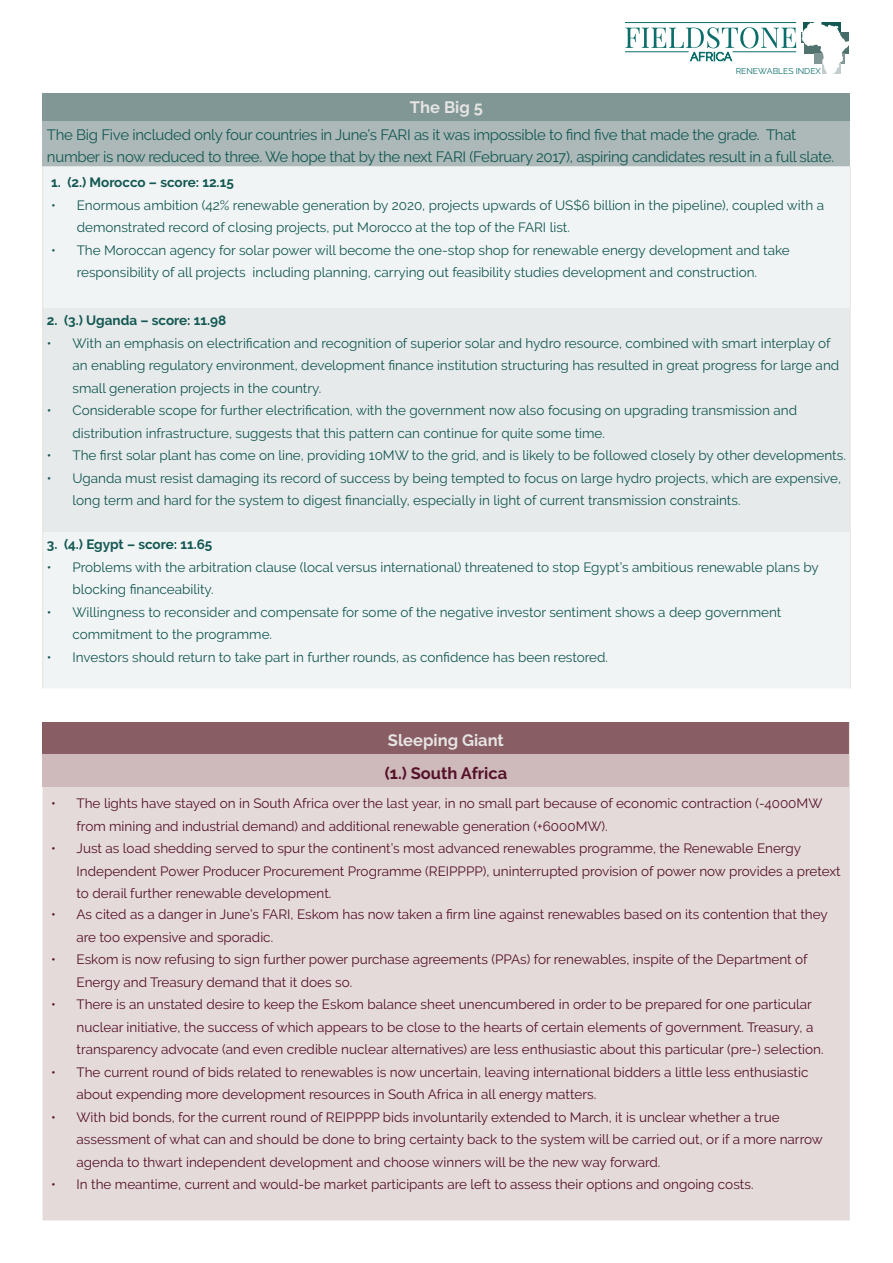
<style>
.page{position:relative;width:893px;height:1263px;background:#fff}
.page>*{position:absolute;margin:0;border:0;box-sizing:border-box;transform-origin:0 0}
.t1{font:700 16.5px "Raleway";color:#e5e4e3}
.t2{font:700 16.5px "Raleway";color:#55122a}
.t3{font:15px/22.5px "Raleway";letter-spacing:-.02em;color:#135853}
.t4{font:13.5px/22.5px "Raleway";color:#55122a}
.t5{font:13.5px/22.5px "Raleway";color:#135853}
.t6{font:700 13.5px "Raleway";color:#135853}
.t7{font:8.4px "Raleway";color:#0c6e6a}
</style>
<div class="page">
<div style="left:43px;top:722px;width:806px;height:32px;background:#885d64"></div>
<div style="left:43px;top:754px;width:806px;height:33px;background:#cebabb"></div>
<div style="left:43px;top:787px;width:806px;height:433px;background:#e4dada"></div>
<hr style="left:849px;top:722px;width:1px;height:32px;background:#e5e4e3">
<hr style="left:849px;top:754px;width:1px;height:33px;background:#e5e4e3">
<hr style="left:849px;top:787px;width:1px;height:120px;background:#e5e4e3">
<hr style="left:849px;top:907px;width:1px;height:313px;background:#e5e4e3">
<div style="left:43px;top:94px;width:807px;height:27px;background:#809795"></div>
<div style="left:43px;top:121px;width:807px;height:45px;background:#acb9b8"></div>
<div style="left:43px;top:166px;width:807px;height:522px;background:#f1f4f4"></div>
<div style="left:43px;top:308px;width:807px;height:224px;background:#e7eaea"></div>
<hr style="left:42px;top:166px;width:1px;height:142px;background:#e5e4e3">
<hr style="left:850px;top:166px;width:1px;height:142px;background:#e5e4e3">
<hr style="left:42px;top:308px;width:1px;height:224px;background:#e5e4e3">
<hr style="left:850px;top:308px;width:1px;height:224px;background:#e5e4e3">
<hr style="left:42px;top:532px;width:1px;height:156px;background:#e5e4e3">
<hr style="left:850px;top:532px;width:1px;height:156px;background:#e5e4e3">
<hr style="left:625px;top:22px;width:171px;height:1px;background:#0c6e6a">
<svg style="left:625px;top:27px;width:171px;height:34px"></svg>
<div style="left:801px;top:33px;width:48px;height:10px;background:#456d69"></div>
<svg style="left:802px;top:22px;width:47px;height:52px"></svg>
<p class="t7" style="left:736px;top:66px;width:87px">RENEWABLES INDEX</p>
<p class="t1" style="left:410px;top:98px;width:75px">The Big 5</p>
<p class="t3" style="left:47px;top:123px;width:789px">The Big Five included only four countries in June’s FARI as it was impossible to find five that made the grade. That number is now reduced to three. We hope that by the next FARI (February 2017), aspiring candidates result in a full slate.</p>
<p class="t6" style="left:51px;top:175px;width:184px">1. (2.) Morocco – score: 12.15</p>
<p class="t5" style="left:77px;top:194px;width:749px;text-indent:-26px">• Enormous ambition (42% renewable generation by 2020, projects upwards of US$6 billion in the pipeline), coupled with a demonstrated record of closing projects, put Morocco at the top of the FARI list.</p>
<p class="t5" style="left:51px;top:239px;width:740px;text-align:center">• The Moroccan agency for solar power will become the one-stop shop for renewable energy development and take responsibility of all projects including planning, carrying out feasibility studies development and construction.</p>
<p class="t6" style="left:47px;top:313px;width:181px">2. (3.) Uganda – score: 11.98</p>
<p class="t5" style="left:72px;top:332px;width:768px;text-indent:-25px">• With an emphasis on electrification and recognition of superior solar and hydro resource, combined with smart interplay of an enabling regulatory environment, development finance institution structuring has resulted in great progress for large and small generation projects in the country.</p>
<p class="t5" style="left:72px;top:399px;width:726px;text-indent:-25px">• Considerable scope for further electrification, with the government now also focusing on upgrading transmission and distribution infrastructure, suggests that this pattern can continue for quite some time.</p>
<p class="t5" style="left:47px;top:444px;width:800px">• The first solar plant has come on line, providing 10MW to the grid, and is likely to be followed closely by other developments.</p>
<p class="t5" style="left:72px;top:467px;width:770px;text-indent:-25px">• Uganda must resist damaging its record of success by being tempted to focus on large hydro projects, which are expensive, long term and hard for the system to digest financially, especially in light of current transmission constraints.</p>
<p class="t6" style="left:47px;top:537px;width:167px">3. (4.) Egypt – score: 11.65</p>
<p class="t5" style="left:72px;top:556px;width:748px;text-indent:-25px">• Problems with the arbitration clause (local versus international) threatened to stop Egypt’s ambitious renewable plans by blocking financeability.</p>
<p class="t5" style="left:72px;top:601px;width:710px;text-indent:-25px">• Willingness to reconsider and compensate for some of the negative investor sentiment shows a deep government commitment to the programme.</p>
<p class="t5" style="left:47px;top:646px;width:563px">• Investors should return to take part in further rounds, as confidence has been restored.</p>
<p class="t1" style="left:388px;top:731px;width:118px">Sleeping Giant</p>
<p class="t2" style="left:385px;top:763px;width:124px">(1.) South Africa</p>
<p class="t4" style="left:77px;top:792px;width:747px;text-indent:-26px">• The lights have stayed on in South Africa over the last year, in no small part because of economic contraction (-4000MW from mining and industrial demand) and additional renewable generation (+6000MW).</p>
<p class="t4" style="left:77px;top:837px;width:766px;text-indent:-26px">• Just as load shedding served to spur the continent’s most advanced renewables programme, the Renewable Energy<br>Independent Power Producer Procurement Programme (REIPPPP), uninterrupted provision of power now provides a pretext to derail further renewable development.</p>
<p class="t4" style="left:77px;top:903px;width:753px;text-indent:-26px">• As cited as a danger in June’s FARI, Eskom has now taken a firm line against renewables based on its contention that they are too expensive and sporadic.</p>
<p class="t4" style="left:77px;top:948px;width:733px;text-indent:-26px">• Eskom is now refusing to sign further power purchase agreements (PPAs) for renewables, inspite of the Department of<br>Energy and Treasury demand that it does so.</p>
<p class="t4" style="left:77px;top:993px;width:749px;text-indent:-26px">• There is an unstated desire to keep the Eskom balance sheet unencumbered in order to be prepared for one particular nuclear initiative, the success of which appears to be close to the hearts of certain elements of government. Treasury, a transparency advocate (and even credible nuclear alternatives) are less enthusiastic about this particular (pre-) selection.</p>
<p class="t4" style="left:77px;top:1061px;width:733px;text-indent:-26px">• The current round of bids related to renewables is now uncertain, leaving international bidders a little less enthusiastic about expending more development resources in South Africa in all energy matters.</p>
<p class="t4" style="left:77px;top:1106px;width:748px;text-indent:-26px">• With bid bonds, for the current round of REIPPPP bids involuntarily extended to March, it is unclear whether a true assessment of what can and should be done to bring certainty back to the system will be carried out, or if a more narrow agenda to thwart independent development and choose winners will be the new way forward.</p>
<p class="t4" style="left:51px;top:1173px;width:704px">• In the meantime, current and would-be market participants are left to assess their options and ongoing costs.</p>
</div>
